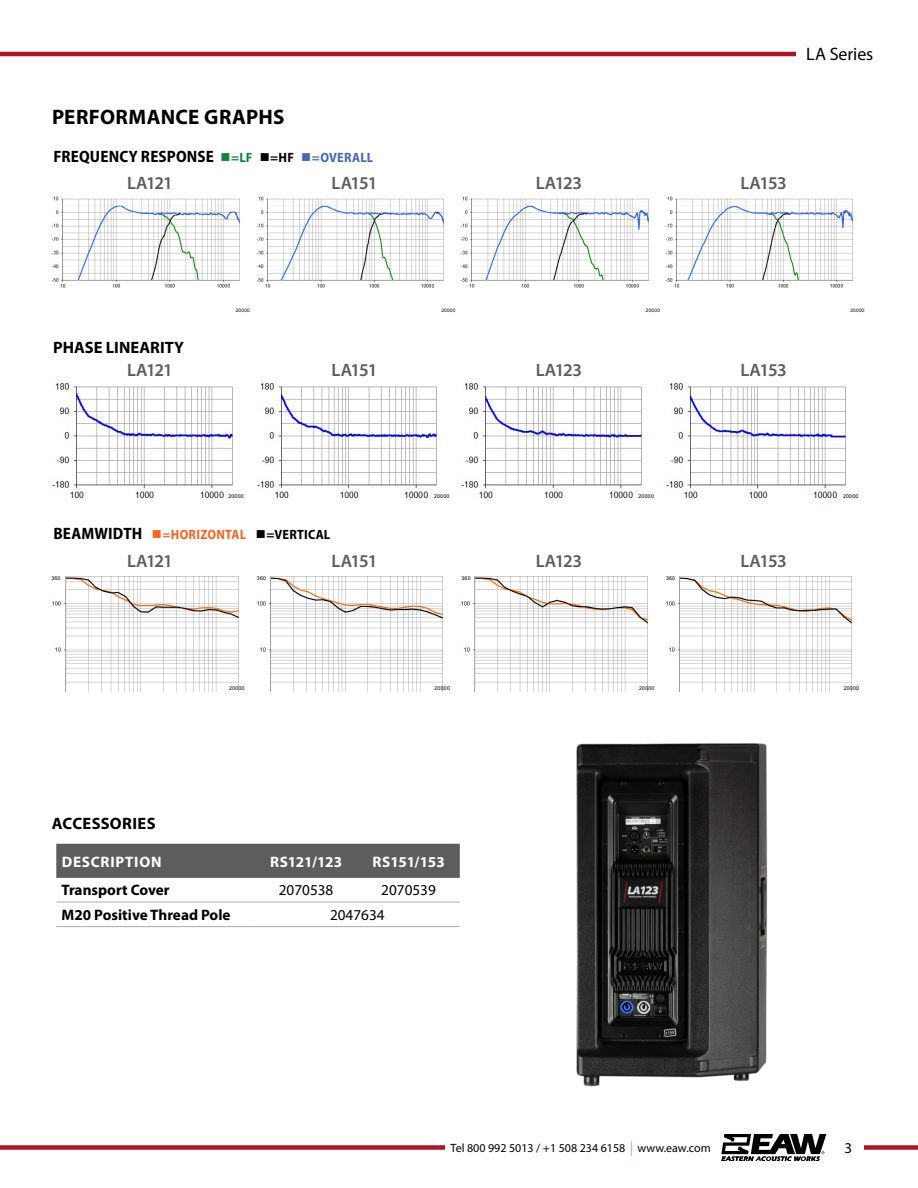
<style>
.page{position:relative;width:918px;height:1188px;background:#fff}
.page>*{position:absolute;margin:0;border:0;box-sizing:border-box;transform-origin:0 0}
.Section_Name{font:700 21px "Myriad Pro";letter-spacing:.02em;color:#000}
.Section_Header_2_-_Centered{font:600 18px "Myriad Pro";letter-spacing:-.06em;color:#5d5d60}
.t1{font:18px "Myriad Pro";letter-spacing:-.005em;color:#000}
.Section_Header_3{font:700 semi-condensed 16.5px "Myriad Pro";letter-spacing:.01em;color:#000}
.Section_Header_1{font:700 16.5px "Myriad Pro";color:#000}
.Section_Header_1_CAPS{font:700 16.5px "Myriad Pro";letter-spacing:.02em;color:#000}
.Table_Header_2{font:700 15.15px "Myriad Pro";color:#000}
.Table_Text_Basic{font:15.15px "Myriad Pro";color:#000}
.Table_Header_1_White_B{font:700 15.15px "Myriad Pro";letter-spacing:-.01em;color:#fff}
.Table_Header_1_White_B-2{font:700 15.15px "Myriad Pro";letter-spacing:.045em;color:#fff}
.t2{font:15px "Myriad Pro";color:#000}
.Section_Header_3-2{font:700 semi-condensed 13.5px "Myriad Pro";letter-spacing:.02em;color:#f16723}
.t3{font:12px "Myriad Pro";color:#000}
.COMMENTS{font:5.25px "Arial";letter-spacing:.045em;color:#000}
.COMMENTS-2{font:4.8px "Arial";letter-spacing:.045em;color:#000}
.s1{color:#0f8140}
.s2{font-size:13.5px;color:#0f8140}
.s3{font-size:13.5px}
.s4{color:#4a68b1}
.s5{font-size:13.5px;color:#4a68b1}
.s6{font-size:16.5px;color:#000}
.s7{color:#000}
.s8{font-weight:300;font-size:14.4px;color:#ae132a}
</style>
<div class="page">
<hr style="left:0;top:52px;width:816px;height:4px;background:#ae132a">
<div style="left:0;top:1145px;width:918px;height:5px;background:#ae132a"></div>
<div style="left:445px;top:1120px;width:394px;height:51px;background:#fff"></div>
<div style="left:796px;top:34px;width:122px;height:40px;background:#fff"></div>
<svg style="left:721px;top:1134px;width:105px;height:27px"></svg>
<div style="left:832px;top:1134px;width:32px;height:27px;background:#fff"></div>
<img style="left:52px;top:576px;width:187px;height:116px">
<img style="left:52px;top:382px;width:181px;height:118px">
<img style="left:461px;top:382px;width:181px;height:118px">
<img style="left:257px;top:382px;width:180px;height:118px">
<img style="left:666px;top:382px;width:181px;height:118px">
<img style="left:461px;top:576px;width:188px;height:116px">
<img style="left:257px;top:576px;width:187px;height:116px">
<img style="left:666px;top:576px;width:186px;height:116px">
<img style="left:52px;top:196px;width:188px;height:92px">
<img style="left:461px;top:196px;width:188px;height:92px">
<img style="left:256px;top:196px;width:188px;height:92px">
<img style="left:665px;top:196px;width:188px;height:92px">
<div style="left:56px;top:844px;width:404px;height:34px;background:#5d5d60"></div>
<hr style="left:56px;top:902px;width:199px;height:1px;background:#abaead">
<hr style="left:255px;top:902px;width:102px;height:1px;background:#abaead">
<hr style="left:357px;top:902px;width:103px;height:1px;background:#abaead">
<hr style="left:56px;top:926px;width:199px;height:1px;background:#abaead">
<hr style="left:255px;top:926px;width:102px;height:1px;background:#abaead">
<hr style="left:357px;top:926px;width:103px;height:1px;background:#abaead">
<img style="left:576px;top:743px;width:192px;height:344px">
<p class="Section_Name" style="left:52px;top:103px;width:234px">PERFORMANCE GRAPHS</p>
<p class="Section_Header_3" style="left:53px;top:146px;width:321px">FREQUENCY RESPONSE <span class="s1">■</span><span class="s2">=LF</span> ■<span class="s3">=HF</span> <span class="s4">■</span><span class="s5">=OVERALL</span></p>
<p class="Section_Header_2_-_Centered" style="left:127px;top:172px;width:47px">LA121</p>
<p class="Section_Header_2_-_Centered" style="left:332px;top:172px;width:47px">LA151</p>
<p class="Section_Header_2_-_Centered" style="left:536px;top:172px;width:48px">LA123</p>
<p class="Section_Header_2_-_Centered" style="left:741px;top:172px;width:48px">LA153</p>
<p class="t1" style="left:806px;top:43px;width:69px">LA Series</p>
<p class="COMMENTS-2" style="left:236px;top:307px;width:16px">20000</p>
<p class="COMMENTS-2" style="left:441px;top:307px;width:16px">20000</p>
<p class="COMMENTS-2" style="left:646px;top:307px;width:16px">20000</p>
<p class="COMMENTS-2" style="left:851px;top:307px;width:16px">20000</p>
<p class="Section_Header_1" style="left:53px;top:336px;width:132px">PHASE LINEARITY</p>
<p class="Section_Header_2_-_Centered" style="left:127px;top:358px;width:47px">LA121</p>
<p class="Section_Header_2_-_Centered" style="left:332px;top:358px;width:47px">LA151</p>
<p class="Section_Header_2_-_Centered" style="left:536px;top:358px;width:48px">LA123</p>
<p class="Section_Header_2_-_Centered" style="left:741px;top:358px;width:48px">LA153</p>
<p class="COMMENTS" style="left:228px;top:493px;width:17px">20000</p>
<p class="COMMENTS" style="left:434px;top:493px;width:17px">20000</p>
<p class="COMMENTS" style="left:639px;top:493px;width:17px">20000</p>
<p class="COMMENTS" style="left:843px;top:493px;width:17px">20000</p>
<p class="Section_Header_3-2" style="left:53px;top:526px;width:278px"><span class="s6">BEAMWIDTH</span> ■=HORIZONTAL <span class="s7">■=VERTICAL</span></p>
<p class="Section_Header_2_-_Centered" style="left:127px;top:550px;width:47px">LA121</p>
<p class="Section_Header_2_-_Centered" style="left:332px;top:550px;width:47px">LA151</p>
<p class="Section_Header_2_-_Centered" style="left:536px;top:550px;width:48px">LA123</p>
<p class="Section_Header_2_-_Centered" style="left:741px;top:550px;width:48px">LA153</p>
<p class="COMMENTS" style="left:51px;top:575px;width:11px">360</p>
<p class="COMMENTS" style="left:257px;top:575px;width:11px">360</p>
<p class="COMMENTS" style="left:462px;top:575px;width:11px">360</p>
<p class="COMMENTS" style="left:666px;top:575px;width:11px">360</p>
<p class="Section_Header_1_CAPS" style="left:52px;top:813px;width:105px">ACCESSORIES</p>
<p class="COMMENTS" style="left:229px;top:685px;width:17px">20000</p>
<p class="COMMENTS" style="left:435px;top:685px;width:17px">20000</p>
<p class="COMMENTS" style="left:639px;top:685px;width:17px">20000</p>
<p class="COMMENTS" style="left:844px;top:685px;width:17px">20000</p>
<p class="Table_Header_1_White_B-2" style="left:62px;top:852px;width:101px">DESCRIPTION</p>
<p class="Table_Header_1_White_B" style="left:270px;top:852px;width:74px">RS121/123</p>
<p class="Table_Header_1_White_B" style="left:373px;top:852px;width:74px">RS151/153</p>
<p class="Table_Header_2" style="left:62px;top:880px;width:110px">Transport Cover</p>
<p class="Table_Text_Basic" style="left:279px;top:881px;width:56px">2070538</p>
<p class="Table_Text_Basic" style="left:381px;top:881px;width:56px">2070539</p>
<p class="Table_Header_2" style="left:62px;top:905px;width:170px">M20 Positive Thread Pole</p>
<p class="Table_Text_Basic" style="left:330px;top:906px;width:56px">2047634</p>
<p class="t3" style="left:451px;top:1141px;width:262px">Tel 800 992 5013 / +1 508 234 6158 <span class="s8">|</span> www.eaw.com</p>
<p class="t2" style="left:844px;top:1139px;width:9px">3</p>
</div>
